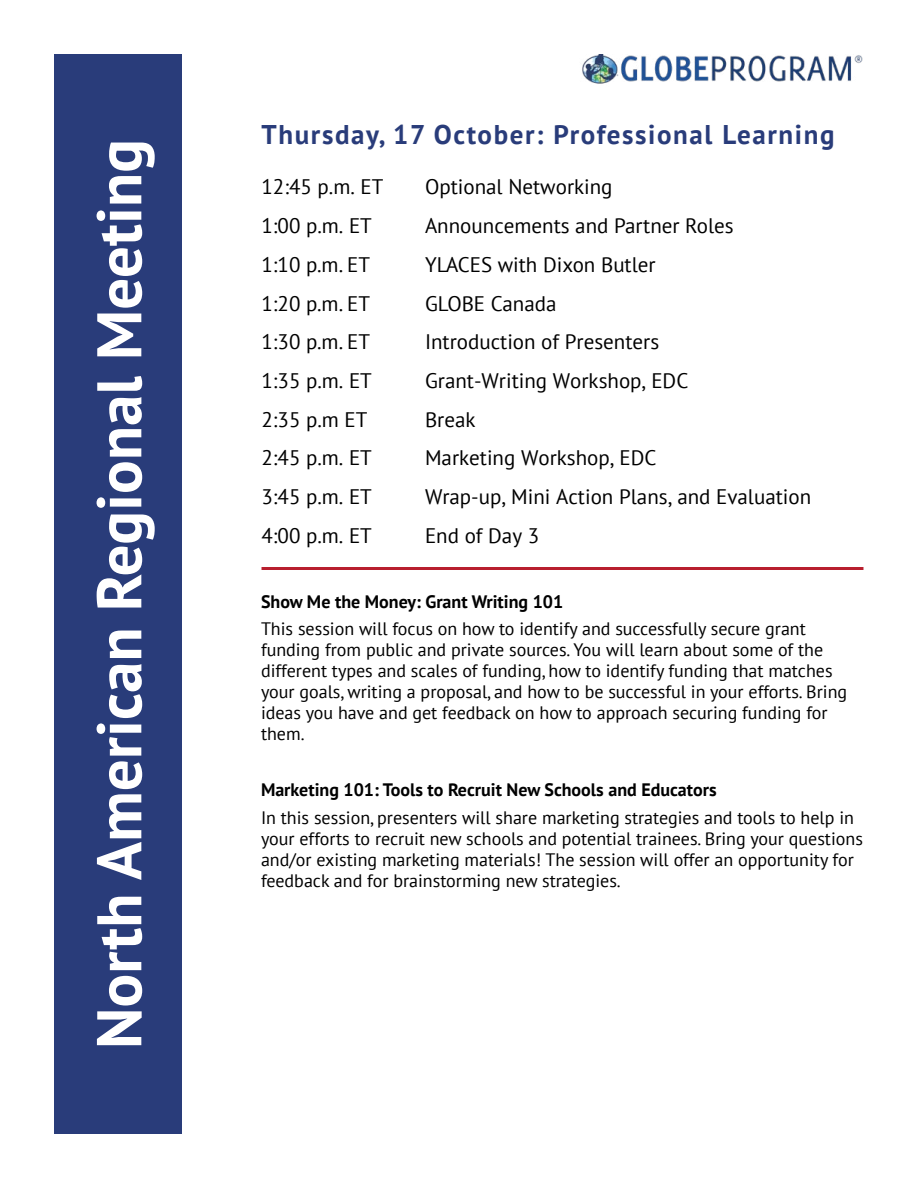
<style>
.page{position:relative;width:918px;height:1188px;background:#fff}
.page>*{position:absolute;margin:0;border:0;box-sizing:border-box;transform-origin:0 0}
.t1{font:700 63px "PT Sans";color:#fff}
.t2{font:700 27px "PT Sans";letter-spacing:.06em;color:#293c7a}
.t3{font:21px "PT Sans";color:#000}
.t4{font:18px/21px "PT Sans";color:#000}
.t5{font:700 18px "PT Sans";color:#000}
</style>
<div class="page">
<img style="left:582px;top:54px;width:281px;height:30px">
<div style="left:54px;top:54px;width:127px;height:1080px;background:#293c7a"></div>
<hr style="left:262px;top:567px;width:601px;height:3px;background:#b81f2e">
<h1 class="t1" style="left:77px;top:1049px;width:911px;rotate:-90deg">North American Regional Meeting</h1>
<h2 class="t2" style="left:262px;top:117px;width:575px">Thursday, 17 October: Professional Learning</h2>
<p class="t3" style="left:262px;top:174px;width:123px">12:45 p.m. ET</p>
<p class="t3" style="left:425px;top:174px;width:189px">Optional Networking</p>
<p class="t3" style="left:262px;top:212px;width:112px">1:00 p.m. ET</p>
<p class="t3" style="left:425px;top:212px;width:310px">Announcements and Partner Roles</p>
<p class="t3" style="left:262px;top:251px;width:110px">1:10 p.m. ET</p>
<p class="t3" style="left:425px;top:251px;width:232px">YLACES with Dixon Butler</p>
<p class="t3" style="left:262px;top:290px;width:110px">1:20 p.m. ET</p>
<p class="t3" style="left:425px;top:290px;width:133px">GLOBE Canada</p>
<p class="t3" style="left:262px;top:328px;width:110px">1:30 p.m. ET</p>
<p class="t3" style="left:425px;top:328px;width:236px">Introduction of Presenters</p>
<p class="t3" style="left:262px;top:367px;width:112px">1:35 p.m. ET</p>
<p class="t3" style="left:425px;top:367px;width:265px">Grant-Writing Workshop, EDC</p>
<p class="t3" style="left:262px;top:406px;width:107px">2:35 p.m ET</p>
<p class="t3" style="left:425px;top:406px;width:52px">Break</p>
<p class="t3" style="left:262px;top:444px;width:112px">2:45 p.m. ET</p>
<p class="t3" style="left:425px;top:444px;width:233px">Marketing Workshop, EDC</p>
<p class="t3" style="left:262px;top:483px;width:112px">3:45 p.m. ET</p>
<p class="t3" style="left:425px;top:483px;width:388px">Wrap-up, Mini Action Plans, and Evaluation</p>
<p class="t3" style="left:262px;top:522px;width:112px">4:00 p.m. ET</p>
<p class="t3" style="left:425px;top:522px;width:116px">End of Day 3</p>
<p class="t5" style="left:261px;top:589px;width:304px">Show Me the Money: Grant Writing 101</p>
<p class="t4" style="left:261px;top:618px;width:588px">This session will focus on how to identify and successfully secure grant funding from public and private sources. You will learn about some of the different types and scales of funding, how to identify funding that matches your goals, writing a proposal, and how to be successful in your efforts. Bring ideas you have and get feedback on how to approach securing funding for them.</p>
<p class="t5" style="left:261px;top:777px;width:457px">Marketing 101: Tools to Recruit New Schools and Educators</p>
<p class="t4" style="left:261px;top:806px;width:603px">In this session, presenters will share marketing strategies and tools to help in your efforts to recruit new schools and potential trainees. Bring your questions and/or existing marketing materials! The session will offer an opportunity for feedback and for brainstorming new strategies.</p>
</div>
